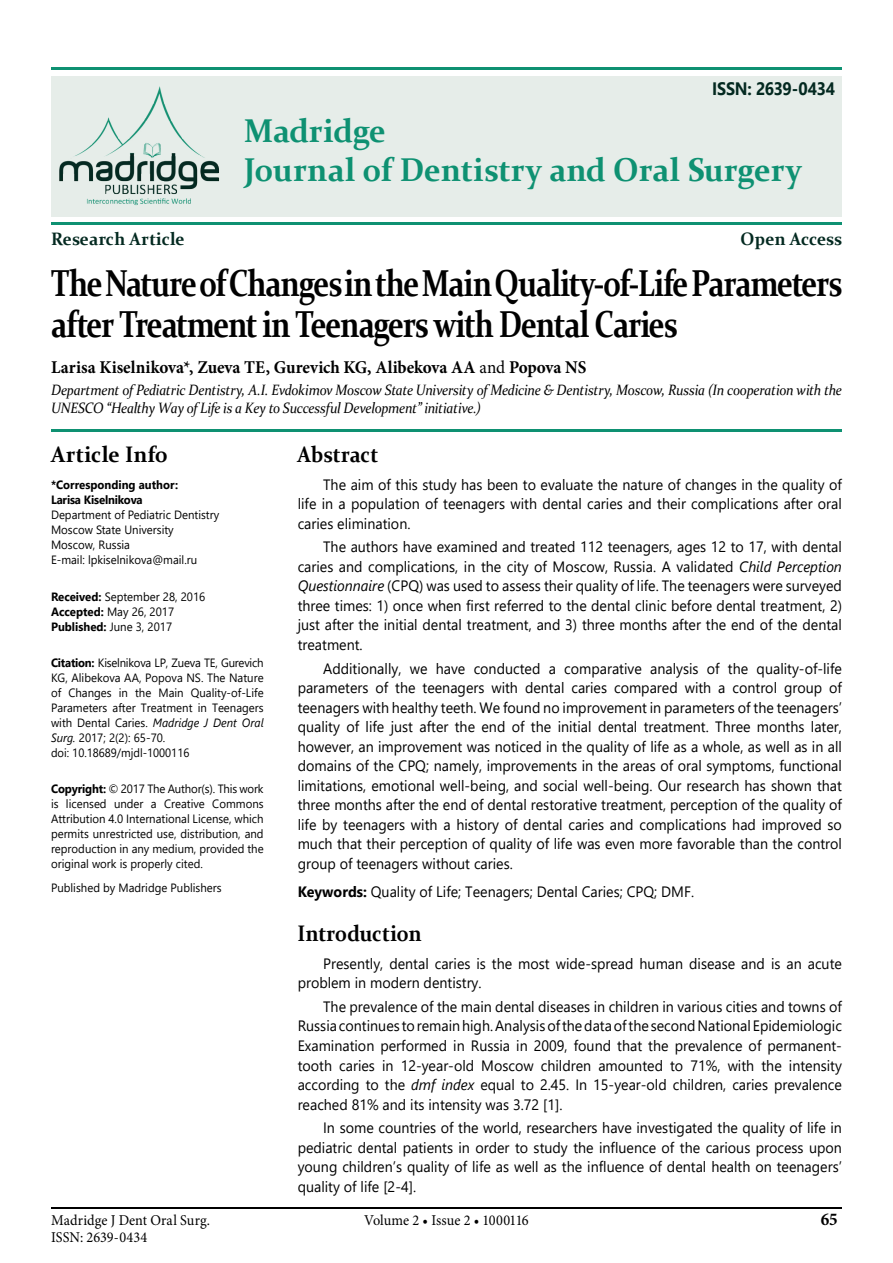
<style>
.page{position:relative;width:893px;height:1263px;background:#fff}
.page>*{position:absolute;margin:0;border:0;box-sizing:border-box;transform-origin:0 0}
.t1{font:700 37.5px/40.5px "Constantia";letter-spacing:-.04em;color:#000;scale:.8 1}
.t2{font:700 33px/39px "Constantia";letter-spacing:.005em;color:#0e9172;scale:.95 1}
.t3{font:700 22.5px "Constantia";letter-spacing:.005em;color:#000;scale:.9 1}
.t4{font:700 22.5px "Constantia";letter-spacing:.005em;color:#000;scale:.95 1}
.t5{font:700 18px "Minion Pro";color:#000;scale:.95 1}
.t6{font:700 18px "Constantia";color:#032920;scale:.95 1}
.t7{font:700 18px "Segoe UI";letter-spacing:-.015em;color:#032920;scale:.9 1}
.t8{font:15px/19.5px "Segoe UI";color:#000;text-align:justify;scale:.95 1}
.t9{font:italic 15px/18px "Constantia";letter-spacing:-.02em;color:#000;scale:.9 1}
.t10{font:15px "Minion Pro";letter-spacing:.005em;color:#000;scale:.95 1}
.t11{font:12px/15px "Segoe UI";color:#000;scale:.95 1}
.t12{font:700 12px/15px "Segoe UI";color:#000;scale:.95 1}
.s1{font-weight:400}
.s2{font-weight:700}
.s3{font-style:italic}
</style>
<div class="page">
<hr style="left:51px;top:1208px;width:791px;height:1px;background:#000">
<div style="left:51px;top:76px;width:791px;height:140px;background:#e6ede9"></div>
<hr style="left:51px;top:223px;width:791px;height:2px;background:#0e9172">
<hr style="left:51px;top:430px;width:791px;height:2px;background:#0e9172">
<hr style="left:51px;top:68px;width:791px;height:2px;background:#0e9172">
<img style="left:59px;top:86px;width:160px;height:120px">
<p class="t7" style="left:712px;top:71px;width:138px">ISSN: 2639-0434</p>
<h2 class="t2" style="left:244px;top:109px;width:589px">Madridge<br>Journal of Dentistry and Oral Surgery</h2>
<p class="t6" style="left:51px;top:226px;width:142px">Research Article</p>
<p class="t6" style="left:741px;top:226px;width:108px">Open Access</p>
<h1 class="t1" style="left:51px;top:261px;width:990px">The Nature of Changes in the Main Quality-of-Life Parameters after Treatment in Teenagers with Dental Caries</h1>
<p class="t5" style="left:51px;top:354px;width:565px">Larisa Kiselnikova*, Zueva TE, Gurevich KG, Alibekova AA <span class="s1">and</span> Popova NS</p>
<p class="t9" style="left:51px;top:380px;width:880px">Department of Pediatric Dentistry, A.I. Evdokimov Moscow State University of Medicine &amp; Dentistry, Moscow, Russia (In cooperation with the<br>UNESCO “Healthy Way of Life is a Key to Successful Development” initiative.)</p>
<h3 class="t4" style="left:51px;top:438px;width:125px">Article Info</h3>
<p class="t12" style="left:51px;top:477px;width:135px">*Corresponding author:<br>Larisa Kiselnikova</p>
<p class="t11" style="left:51px;top:507px;width:179px">Department of Pediatric Dentistry<br>Moscow State University<br>Moscow, Russia<br>E-mail: lpkiselnikova@mail.ru</p>
<p class="t11" style="left:51px;top:588px;width:164px"><span class="s2">Received:</span> September 28, 2016<br><span class="s2">Accepted:</span> May 26, 2017<br><span class="s2">Published:</span> June 3, 2017</p>
<p class="t11" style="left:51px;top:654px;width:225px"><span class="s2">Citation:</span> Kiselnikova LP, Zueva TE, Gurevich KG, Alibekova AA, Popova NS. The Nature of Changes in the Main Quality-of-Life Parameters after Treatment in Teenagers with Dental Caries. <span class="s3">Madridge J Dent Oral Surg.</span> 2017; 2(2): 65-70.<br>doi: 10.18689/mjdl-1000116</p>
<p class="t11" style="left:51px;top:780px;width:225px;text-align:justify"><span class="s2">Copyright:</span> © 2017 The Author(s). This work is licensed under a Creative Commons Attribution 4.0 International License, which permits unrestricted use, distribution, and reproduction in any medium, provided the original work is properly cited.</p>
<p class="t11" style="left:51px;top:879px;width:181px">Published by Madridge Publishers</p>
<h3 class="t3" style="left:298px;top:438px;width:91px">Abstract</h3>
<p class="t8" style="left:298px;top:473px;width:574px;text-indent:26px">The aim of this study has been to evaluate the nature of changes in the quality of life in a population of teenagers with dental caries and their complications after oral caries elimination.</p>
<p class="t8" style="left:298px;top:536px;width:574px;text-indent:26px">The authors have examined and treated 112 teenagers, ages 12 to 17, with dental caries and complications, in the city of Moscow, Russia. A validated <span class="s3">Child Perception Questionnaire</span> (CPQ) was used to assess their quality of life. The teenagers were surveyed three times: 1) once when first referred to the dental clinic before dental treatment, 2) just after the initial dental treatment, and 3) three months after the end of the dental treatment.</p>
<p class="t8" style="left:298px;top:657px;width:574px;text-indent:26px">Additionally, we have conducted a comparative analysis of the quality-of-life parameters of the teenagers with dental caries compared with a control group of teenagers with healthy teeth. We found no improvement in parameters of the teenagers’ quality of life just after the end of the initial dental treatment. Three months later, however, an improvement was noticed in the quality of life as a whole, as well as in all domains of the CPQ; namely, improvements in the areas of oral symptoms, functional limitations, emotional well-being, and social well-being. Our research has shown that three months after the end of dental restorative treatment, perception of the quality of life by teenagers with a history of dental caries and complications had improved so much that their perception of quality of life was even more favorable than the control group of teenagers without caries.</p>
<p class="t8" style="left:298px;top:880px;width:419px"><span class="s2">Keywords:</span> Quality of Life; Teenagers; Dental Caries; CPQ; DMF.</p>
<h3 class="t3" style="left:298px;top:917px;width:139px">Introduction</h3>
<p class="t8" style="left:298px;top:952px;width:574px;text-indent:26px">Presently, dental caries is the most wide-spread human disease and is an acute problem in modern dentistry.</p>
<p class="t8" style="left:298px;top:995px;width:574px;text-indent:26px">The prevalence of the main dental diseases in children in various cities and towns of Russia continues to remain high. Analysis of the data of the second National Epidemiologic Examination performed in Russia in 2009, found that the prevalence of permanent&shy;tooth caries in 12-year-old Moscow children amounted to 71%, with the intensity according to the <span class="s3">dmf index</span> equal to 2.45. In 15-year-old children, caries prevalence reached 81% and its intensity was 3.72 [1].</p>
<p class="t8" style="left:298px;top:1117px;width:574px;text-indent:26px">In some countries of the world, researchers have investigated the quality of life in pediatric dental patients in order to study the influence of the carious process upon young children’s quality of life as well as the influence of dental health on teenagers’ quality of life [2-4].</p>
<p class="t10" style="left:51px;top:1210px;width:169px">Madridge J Dent Oral Surg.</p>
<p class="t10" style="left:364px;top:1210px;width:175px">Volume 2 • Issue 2 • 1000116</p>
<p class="t5" style="left:821px;top:1206px;width:19px">65</p>
<p class="t10" style="left:51px;top:1227px;width:103px">ISSN: 2639-0434</p>
</div>
